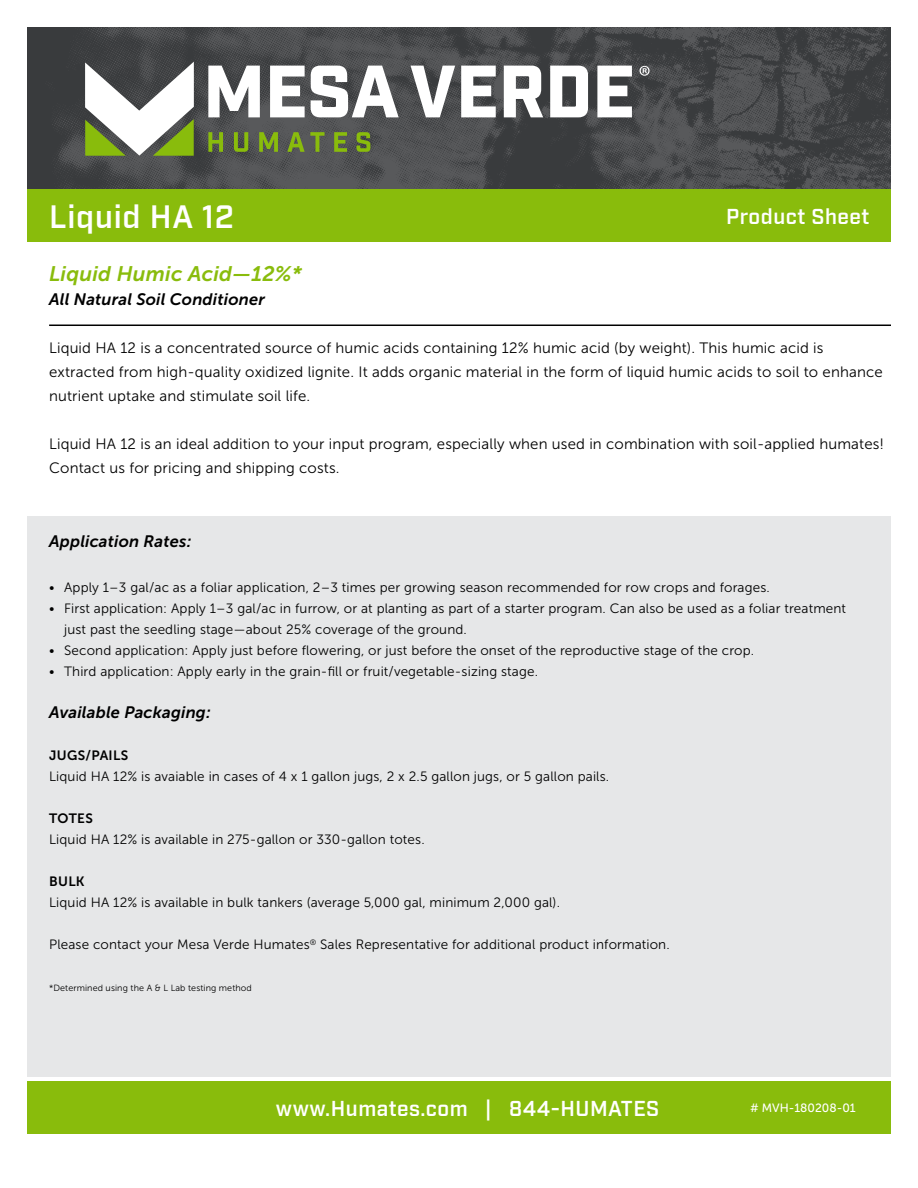
<style>
.page{position:relative;width:918px;height:1188px;background:#fff}
.page>*{position:absolute;margin:0;border:0;box-sizing:border-box;transform-origin:0 0}
.t1{font:600 31.5px "Industry";letter-spacing:.025em;color:#fff}
.t2{font:600 21px "Industry";letter-spacing:.025em;color:#fff}
.t3{font:italic 21px "Museo Sans 700";letter-spacing:.01em;color:#89bc0c}
.t4{font:italic 16.5px "Museo Sans 700";letter-spacing:.01em;color:#000}
.t5{font:15px/24px "Museo Sans 300";letter-spacing:.01em;color:#000}
.t6{font:13.5px/21px "Museo Sans 300";letter-spacing:.01em;color:#000}
.t7{font:13.5px "Museo Sans 700";letter-spacing:.025em;color:#000}
.t8{font:12px "Museo Sans 500";color:#fff}
.t9{font:9px "Museo Sans 300";letter-spacing:.01em;color:#000}
</style>
<div class="page">
<img style="left:27px;top:27px;width:864px;height:163px">
<svg style="left:208px;top:66px;width:52px;height:51px"></svg>
<svg style="left:270px;top:66px;width:35px;height:51px"></svg>
<svg style="left:311px;top:66px;width:88px;height:51px"></svg>
<svg style="left:411px;top:66px;width:44px;height:51px"></svg>
<svg style="left:461px;top:66px;width:35px;height:51px"></svg>
<svg style="left:504px;top:66px;width:39px;height:51px"></svg>
<svg style="left:550px;top:66px;width:38px;height:51px"></svg>
<svg style="left:597px;top:66px;width:35px;height:51px"></svg>
<svg style="left:208px;top:132px;width:15px;height:20px"></svg>
<svg style="left:234px;top:132px;width:14px;height:20px"></svg>
<svg style="left:259px;top:132px;width:19px;height:20px"></svg>
<svg style="left:287px;top:132px;width:38px;height:20px"></svg>
<svg style="left:334px;top:132px;width:13px;height:20px"></svg>
<svg style="left:357px;top:132px;width:13px;height:20px"></svg>
<svg style="left:85px;top:62px;width:109px;height:94px"></svg>
<svg style="left:640px;top:66px;width:10px;height:10px"></svg>
<div style="left:27px;top:190px;width:864px;height:52px;background:#89bc0c"></div>
<div style="left:27px;top:1082px;width:864px;height:52px;background:#89bc0c"></div>
<div style="left:28px;top:517px;width:863px;height:560px;background:#e6e7e8"></div>
<hr style="left:49px;top:325px;width:842px;height:1px;background:#000">
<h1 class="t1" style="left:49px;top:197px;width:186px">Liquid HA 12</h1>
<h2 class="t2" style="left:726px;top:204px;width:145px">Product Sheet</h2>
<h2 class="t3" style="left:49px;top:262px;width:254px">Liquid Humic Acid—12%*</h2>
<p class="t4" style="left:49px;top:291px;width:217px">All Natural Soil Conditioner</p>
<p class="t5" style="left:49px;top:336px;width:835px">Liquid HA 12 is a concentrated source of humic acids containing 12% humic acid (by weight). This humic acid is extracted from high-quality oxidized lignite. It adds organic material in the form of liquid humic acids to soil to enhance nutrient uptake and stimulate soil life.</p>
<p class="t5" style="left:49px;top:432px;width:837px">Liquid HA 12 is an ideal addition to your input program, especially when used in combination with soil-applied humates!<br>Contact us for pricing and shipping costs.</p>
<p class="t4" style="left:49px;top:533px;width:144px">Application Rates:</p>
<p class="t6" style="left:49px;top:577px;width:722px">• Apply 1–3 gal/ac as a foliar application, 2–3 times per growing season recommended for row crops and forages.</p>
<p class="t6" style="left:64px;top:598px;width:783px;text-indent:-15px">• First application: Apply 1–3 gal/ac in furrow, or at planting as part of a starter program. Can also be used as a foliar treatment just past the seedling stage—about 25% coverage of the ground.</p>
<p class="t6" style="left:49px;top:640px;width:707px">• Second application: Apply just before flowering, or just before the onset of the reproductive stage of the crop.</p>
<p class="t6" style="left:49px;top:661px;width:490px">• Third application: Apply early in the grain-fill or fruit/vegetable-sizing stage.</p>
<p class="t4" style="left:49px;top:704px;width:163px">Available Packaging:</p>
<p class="t7" style="left:49px;top:748px;width:81px">JUGS/PAILS</p>
<p class="t6" style="left:49px;top:766px;width:562px">Liquid HA 12% is avaiable in cases of 4 x 1 gallon jugs, 2 x 2.5 gallon jugs, or 5 gallon pails.</p>
<p class="t7" style="left:49px;top:811px;width:45px">TOTES</p>
<p class="t6" style="left:49px;top:829px;width:377px">Liquid HA 12% is available in 275-gallon or 330-gallon totes.</p>
<p class="t7" style="left:49px;top:874px;width:37px">BULK</p>
<p class="t6" style="left:49px;top:892px;width:512px">Liquid HA 12% is available in bulk tankers (average 5,000 gal, minimum 2,000 gal).</p>
<p class="t6" style="left:49px;top:934px;width:622px">Please contact your Mesa Verde Humates<sup>®</sup> Sales Representative for additional product information.</p>
<p class="t9" style="left:49px;top:984px;width:204px">*Determined using the A &amp; L Lab testing method</p>
<h2 class="t2" style="left:276px;top:1095px;width:385px">www.Humates.com | 844-HUMATES</h2>
<p class="t8" style="left:750px;top:1102px;width:107px"># MVH-180208-01</p>
</div>
